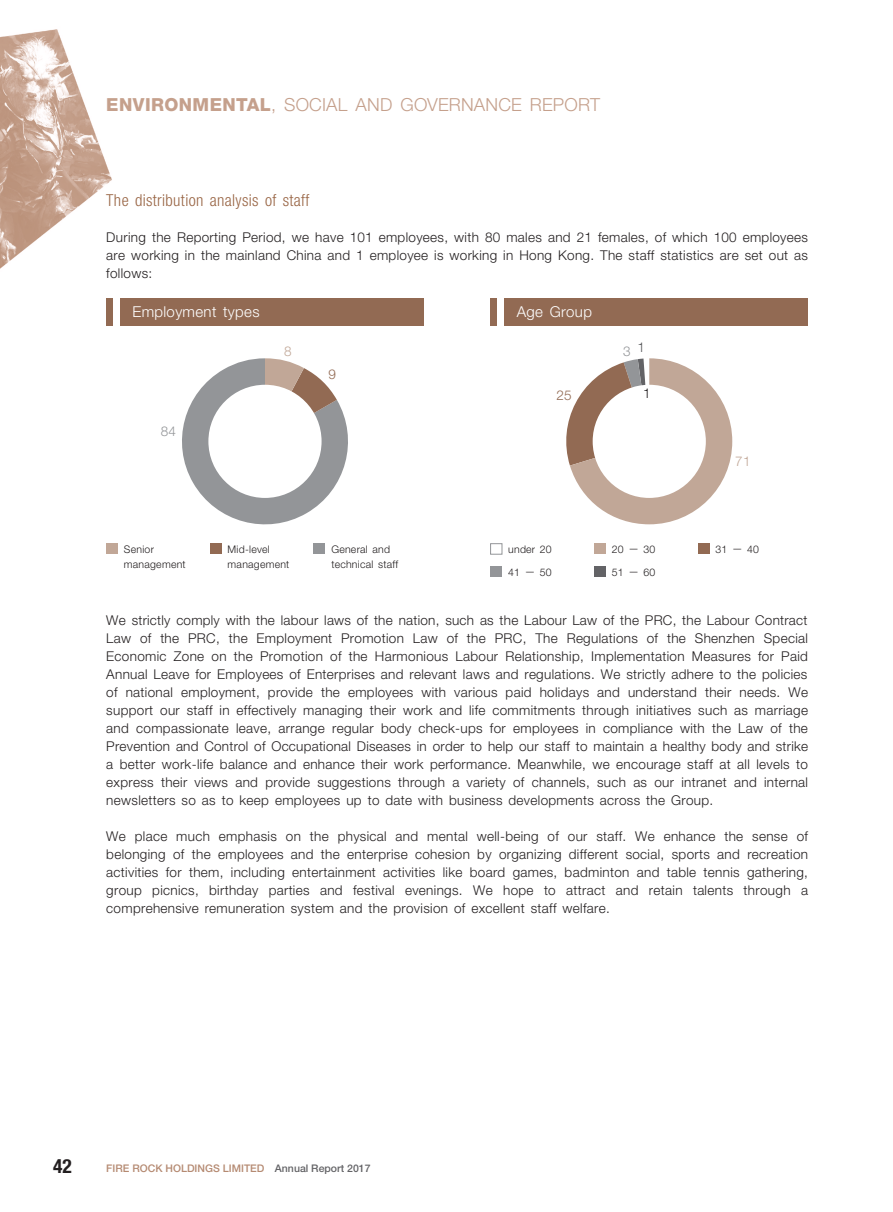
<style>
.page{position:relative;width:893px;height:1212px;background:#fff}
.page>*{position:absolute;margin:0;border:0;box-sizing:border-box;transform-origin:0 0}
.t1{font:700 condensed 19.5px "Helvetica Neue LT Std";color:#231f20}
.t2{font:300 18px "Helvetica Neue LT Std";letter-spacing:.01em;color:#c5a08c}
._06_______H4{font:300 condensed 16.5px "Helvetica Neue LT Std";letter-spacing:.02em;color:#9a6747}
.t3{font:300 15px "Helvetica Neue LT Std";letter-spacing:.025em;color:#fff}
._01_Body_Text{font:300 13.5px/18px "Helvetica Neue LT Std";letter-spacing:.025em;color:#231f20;text-align:justify}
.t4{font:300 13.5px "Helvetica Neue LT Std";color:#939598}
.t5{font:300 13.5px "Helvetica Neue LT Std";color:#926a53}
.t6{font:300 13.5px "Helvetica Neue LT Std";color:#c1a797}
.t7{font:300 10.5px/15px "Helvetica Neue LT Std";letter-spacing:.025em;color:#231f20}
.t8{font:500 10.5px "Helvetica Neue LT Std";color:#b58a72}
.s1{font-weight:800}
.s2{color:#636366}
</style>
<div class="page">
<img style="left:0;top:29px;width:113px;height:270px">
<div style="left:120px;top:299px;width:304px;height:27px;background:#926a53"></div>
<div style="left:106px;top:299px;width:7px;height:27px;background:#926a53"></div>
<svg style="left:182px;top:358px;width:166px;height:167px"></svg>
<div style="left:208px;top:385px;width:114px;height:113px;background:#fff;border-radius:50%"></div>
<div style="left:106px;top:544px;width:12px;height:10px;background:#c1a797"></div>
<div style="left:210px;top:544px;width:11px;height:10px;background:#926a53"></div>
<div style="left:314px;top:544px;width:11px;height:10px;background:#939598"></div>
<div style="left:504px;top:299px;width:304px;height:27px;background:#926a53"></div>
<div style="left:491px;top:299px;width:6px;height:27px;background:#926a53"></div>
<svg style="left:566px;top:358px;width:166px;height:166px"></svg>
<div style="left:593px;top:385px;width:113px;height:113px;background:#fff;border-radius:50%"></div>
<div style="left:490px;top:543px;width:12px;height:11px;border:1px solid #939598"></div>
<div style="left:594px;top:544px;width:12px;height:10px;background:#c1a797"></div>
<div style="left:698px;top:544px;width:11px;height:10px;background:#926a53"></div>
<div style="left:491px;top:566px;width:11px;height:11px;background:#939598"></div>
<div style="left:594px;top:566px;width:12px;height:11px;background:#636366"></div>
<h2 class="t2" style="left:106px;top:93px;width:495px"><span class="s1">ENVIRONMENTAL</span>, SOCIAL AND GOVERNANCE REPORT</h2>
<p class="_06_______H4" style="left:106px;top:191px;width:205px">The distribution analysis of staff</p>
<p class="_01_Body_Text" style="left:106px;top:228px;width:703px">During the Reporting Period, we have 101 employees, with 80 males and 21 females, of which 100 employees are working in the mainland China and 1 employee is working in Hong Kong. The staff statistics are set out as follows:</p>
<p class="t3" style="left:132px;top:302px;width:129px">Employment types</p>
<p class="t3" style="left:517px;top:302px;width:77px">Age Group</p>
<p class="t4" style="left:161px;top:423px;width:17px">84</p>
<p class="t6" style="left:284px;top:343px;width:9px">8</p>
<p class="t5" style="left:328px;top:366px;width:9px">9</p>
<p class="t7" style="left:124px;top:541px;width:63px">Senior management</p>
<p class="t7" style="left:228px;top:541px;width:63px">Mid-level management</p>
<p class="t7" style="left:331px;top:541px;width:68px">General and technical staff</p>
<p class="t5" style="left:556px;top:387px;width:17px">25</p>
<p class="t4" style="left:623px;top:343px;width:23px">3 <sup>1</sup></p>
<p class="_01_Body_Text" style="left:643px;top:384px;width:9px">1</p>
<p class="t6" style="left:735px;top:453px;width:17px">71</p>
<p class="t7" style="left:508px;top:541px;width:45px">under 20</p>
<p class="t7" style="left:612px;top:541px;width:45px">20 — 30</p>
<p class="t7" style="left:716px;top:541px;width:45px">31 — 40</p>
<p class="t7" style="left:508px;top:564px;width:45px">41 — 50</p>
<p class="t7" style="left:612px;top:564px;width:45px">51 — 60</p>
<p class="_01_Body_Text" style="left:106px;top:611px;width:703px">We strictly comply with the labour laws of the nation, such as the Labour Law of the PRC, the Labour Contract Law of the PRC, the Employment Promotion Law of the PRC, The Regulations of the Shenzhen Special Economic Zone on the Promotion of the Harmonious Labour Relationship, Implementation Measures for Paid Annual Leave for Employees of Enterprises and relevant laws and regulations. We strictly adhere to the policies of national employment, provide the employees with various paid holidays and understand their needs. We support our staff in effectively managing their work and life commitments through initiatives such as marriage and compassionate leave, arrange regular body check-ups for employees in compliance with the Law of the Prevention and Control of Occupational Diseases in order to help our staff to maintain a healthy body and strike a better work-life balance and enhance their work performance. Meanwhile, we encourage staff at all levels to express their views and provide suggestions through a variety of channels, such as our intranet and internal newsletters so as to keep employees up to date with business developments across the Group.</p>
<p class="_01_Body_Text" style="left:106px;top:827px;width:703px">We place much emphasis on the physical and mental well-being of our staff. We enhance the sense of belonging of the employees and the enterprise cohesion by organizing different social, sports and recreation activities for them, including entertainment activities like board games, badminton and table tennis gathering, group picnics, birthday parties and festival evenings. We hope to attract and retain talents through a comprehensive remuneration system and the provision of excellent staff welfare.</p>
<h1 class="t1" style="left:53px;top:1154px;width:20px">42</h1>
<p class="t8" style="left:106px;top:1162px;width:266px">FIRE ROCK HOLDINGS LIMITED <span class="s2">Annual Report 2017</span></p>
</div>
